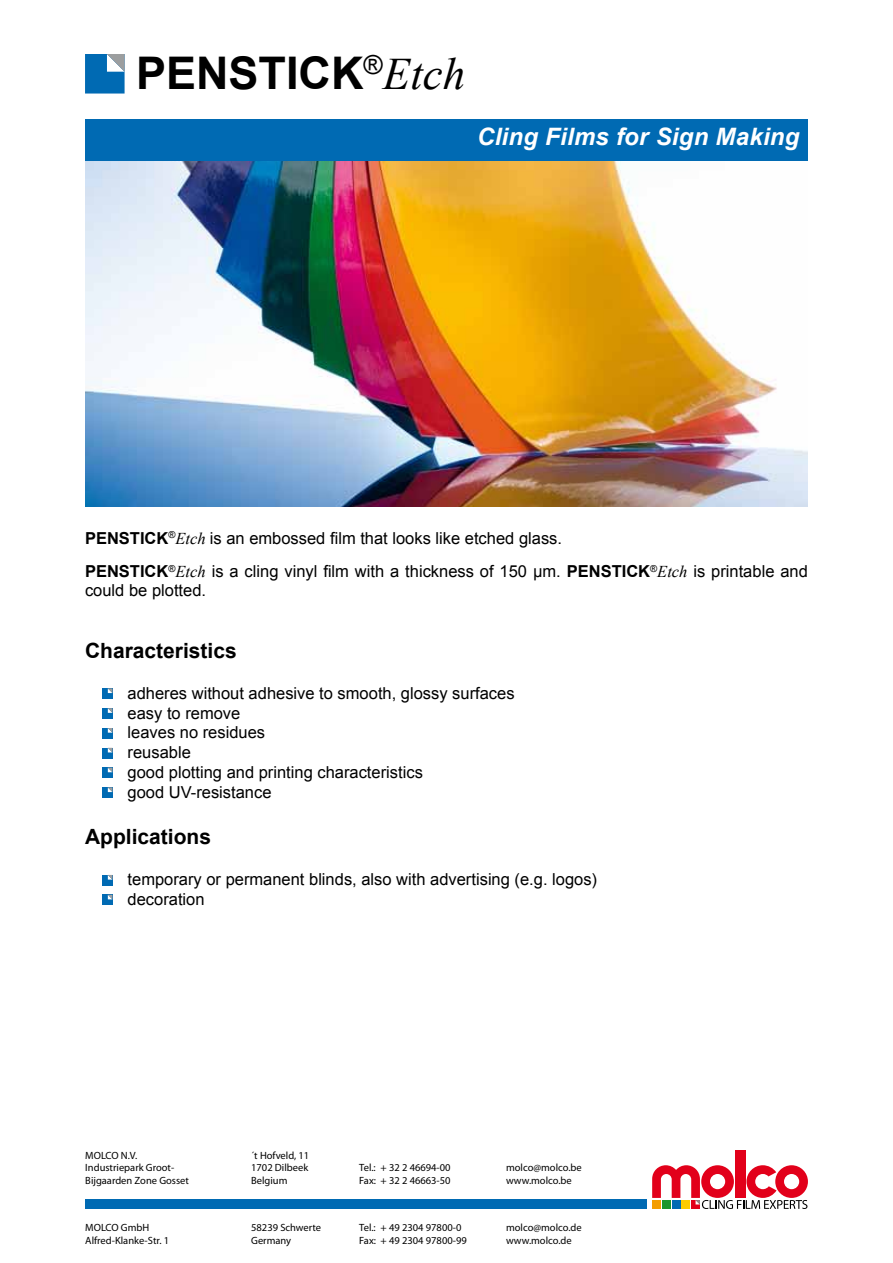
<style>
.page{position:relative;width:893px;height:1263px;background:#fff}
.page>*{position:absolute;margin:0;border:0;box-sizing:border-box;transform-origin:0 0}
.t1{font:700 45px "Arial";color:#000}
.t2{font:italic 700 24px "Arial";letter-spacing:.01em;color:#fff}
.t3{font:700 21px "Arial";color:#000}
.t4{font:16.5px/19.8px "Arial";color:#000}
.t5{font:10.5px/12.6px "Myriad Pro";color:#000}
.s1{font-family:"Times New Roman";font-weight:400;font-style:italic}
.s2{font-weight:700}
.s3{font-family:"Times New Roman";font-style:italic}
</style>
<div class="page">
<div style="left:85px;top:54px;width:40px;height:40px;background:#006ab3"></div>
<svg style="left:107px;top:54px;width:18px;height:18px"></svg>
<div style="left:735px;top:1150px;width:10px;height:48px;background:#e2001a"></div>
<svg style="left:652px;top:1165px;width:156px;height:44px"></svg>
<div style="left:85px;top:1200px;width:561px;height:9px;background:#006ab3"></div>
<img style="left:85px;top:161px;width:723px;height:346px">
<div style="left:85px;top:119px;width:723px;height:42px;background:#006ab3"></div>
<div style="left:102px;top:688px;width:10px;height:11px;background:#006ab3"></div>
<svg style="left:108px;top:688px;width:4px;height:5px"></svg>
<div style="left:102px;top:708px;width:10px;height:11px;background:#006ab3"></div>
<svg style="left:108px;top:708px;width:4px;height:5px"></svg>
<div style="left:102px;top:728px;width:10px;height:10px;background:#006ab3"></div>
<svg style="left:108px;top:728px;width:4px;height:5px"></svg>
<div style="left:102px;top:748px;width:10px;height:10px;background:#006ab3"></div>
<svg style="left:108px;top:748px;width:4px;height:4px"></svg>
<div style="left:102px;top:768px;width:10px;height:10px;background:#006ab3"></div>
<svg style="left:108px;top:768px;width:4px;height:4px"></svg>
<div style="left:102px;top:787px;width:10px;height:11px;background:#006ab3"></div>
<svg style="left:108px;top:787px;width:4px;height:5px"></svg>
<div style="left:102px;top:875px;width:10px;height:10px;background:#006ab3"></div>
<svg style="left:108px;top:875px;width:4px;height:4px"></svg>
<div style="left:102px;top:895px;width:10px;height:10px;background:#006ab3"></div>
<svg style="left:108px;top:895px;width:4px;height:4px"></svg>
<h1 class="t1" style="left:136px;top:43px;width:331px">PENSTICK<sup>®</sup><span class="s1">Etch</span></h1>
<h2 class="t2" style="left:477px;top:121px;width:324px">Cling Films for Sign Making</h2>
<p class="t4" style="left:85px;top:521px;width:724px;line-height:33.9px"><span class="s2">PENSTICK</span><sup>®</sup><span class="s3">Etch</span> is an embossed film that looks like etched glass.<br><span class="s2">PENSTICK</span><sup>®</sup><span class="s3">Etch</span> is a cling vinyl film with a thickness of 150 µm. <span class="s2">PENSTICK</span><sup>®</sup><span class="s3">Etch</span> is printable and</p>
<p class="t4" style="left:85px;top:581px;width:123px">could be plotted.</p>
<p class="t3" style="left:85px;top:636px;width:153px">Characteristics</p>
<p class="t4" style="left:128px;top:683px;width:389px">adheres without adhesive to smooth, glossy surfaces easy to remove<br>leaves no residues<br>reusable<br>good plotting and printing characteristics<br>good UV-resistance</p>
<p class="t3" style="left:85px;top:823px;width:128px">Applications</p>
<p class="t4" style="left:128px;top:870px;width:471px">temporary or permanent blinds, also with advertising (e.g. logos) decoration</p>
<p class="t5" style="left:85px;top:1148px;width:105px">MOLCO N.V.<br>Industriepark Groot-<br>Bijgaarden Zone Gosset</p>
<p class="t5" style="left:251px;top:1148px;width:60px;text-align:justify">´t Hofveld, 11<br>1702 Dilbeek Belgium</p>
<p class="t5" style="left:85px;top:1221px;width:85px">MOLCO GmbH<br>Alfred-Klanke-Str. 1</p>
<p class="t5" style="left:251px;top:1221px;width:72px">58239 Schwerte<br>Germany</p>
<p class="t5" style="left:359px;top:1161px;width:93px">Tel.: + 32 2 46694-00<br>Fax: + 32 2 46663-50</p>
<p class="t5" style="left:506px;top:1161px;width:77px">molco@molco.be www.molco.be</p>
<p class="t5" style="left:359px;top:1221px;width:109px">Tel.: + 49 2304 97800-0<br>Fax: + 49 2304 97800-99</p>
<p class="t5" style="left:506px;top:1221px;width:77px">molco@molco.de www.molco.de</p>
</div>
